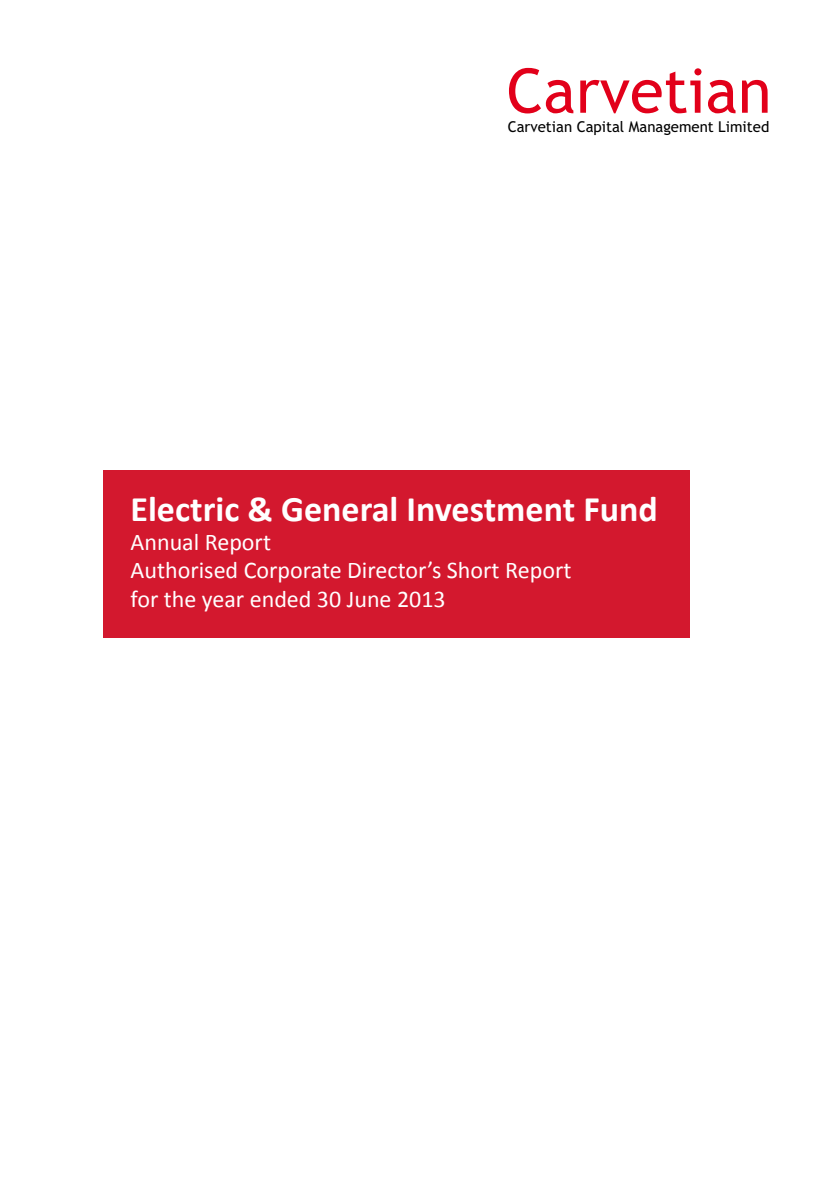
<style>
.page{position:relative;width:840px;height:1191px;background:#fff}
.page>*{position:absolute;margin:0;border:0;box-sizing:border-box;transform-origin:0 0}
.t1{font:61.6px "Trebuchet MS";color:#e2001a}
.t2{font:700 36px "Calibri";color:#fff}
.t3{font:24px/28.8px "Calibri";color:#fff}
.t4{font:15px "Trebuchet MS";color:#000}
</style>
<div class="page">
<div style="left:103px;top:471px;width:586px;height:167px;background:#d3182e"></div>
<h1 class="t1" style="left:506px;top:55px;width:266px">Carvetian</h1>
<p class="t4" style="left:507px;top:118px;width:263px">Carvetian Capital Management Limited</p>
<h2 class="t2" style="left:130px;top:486px;width:528px">Electric &amp; General Investment Fund</h2>
<p class="t3" style="left:130px;top:527px;width:442px">Annual Report<br>Authorised Corporate Director’s Short Report for the year ended 30 June 2013</p>
</div>
